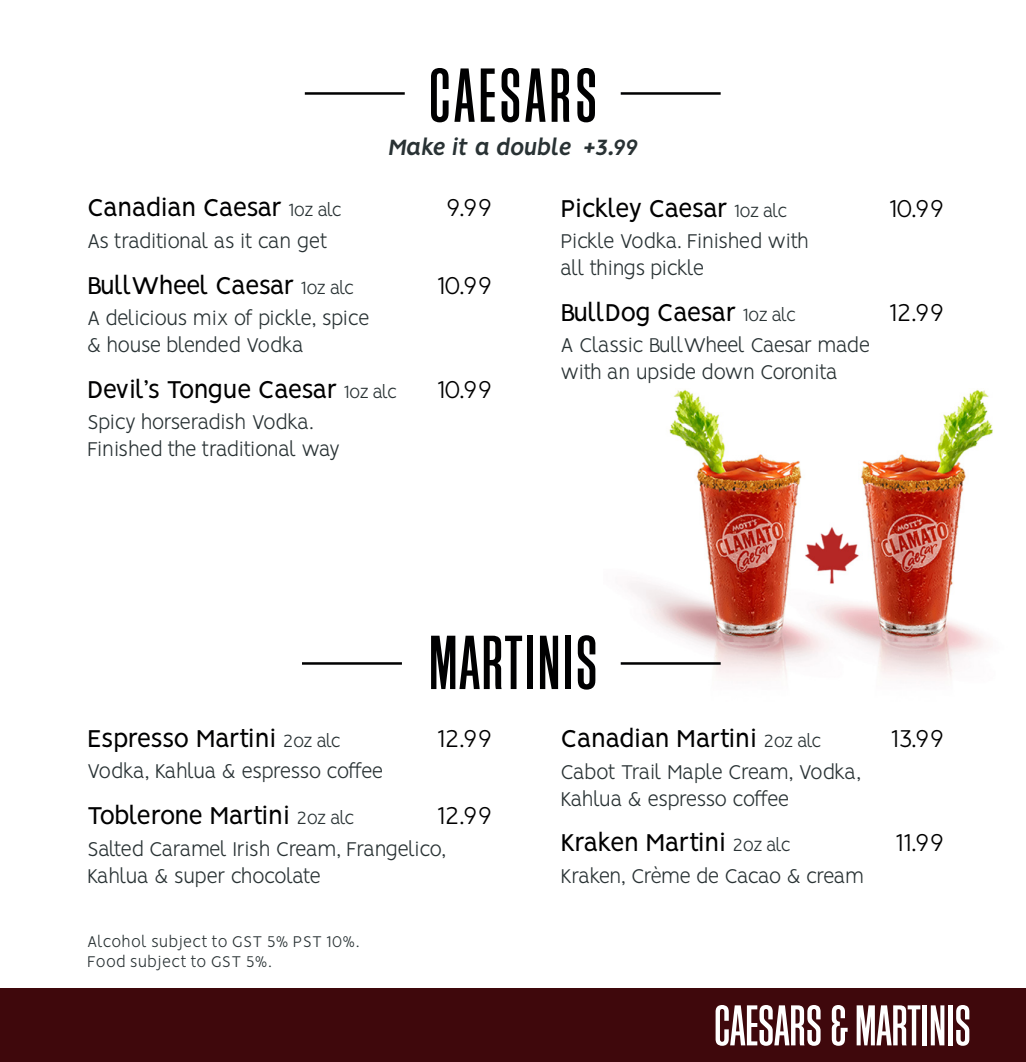
<style>
.page{position:relative;width:1026px;height:1062px;background:#fff}
.page>*{position:absolute;margin:0;border:0;box-sizing:border-box;transform-origin:0 0}
.t1{font:80px "Block Gothic RR Medium Extra Cond";letter-spacing:.025em;color:#000001}
.t2{font:80px "Block Gothic RR Medium Extra Cond";letter-spacing:.05em;color:#000001}
.t3{font:60px "Block Gothic RR Medium Extra Cond";color:#fff}
.t4{font:27.5px "Vision";letter-spacing:-.04em;color:#000001}
.t5{font:300 27.5px "Vision";letter-spacing:-.01em;color:#000001}
.t6{font:27.5px "Vision";letter-spacing:-.01em;color:#000001}
.t7{font:italic 700 25px "Vision";color:#293234}
.t8{font:300 22.5px/27px "Vision";letter-spacing:-.04em;color:#293234}
.t9{font:300 17.5px/20px "Vision";letter-spacing:.015em;color:#293234}
.s1{font-weight:300;font-size:20px;color:#293234}
</style>
<div class="page">
<img style="left:620px;top:389px;width:373px;height:289px">
<div style="left:0;top:988px;width:1026px;height:74px;background:#3f080c"></div>
<hr style="left:621px;top:92px;width:100px;height:3px;background:#000001">
<hr style="left:621px;top:662px;width:100px;height:3px;background:#000001">
<hr style="left:305px;top:92px;width:100px;height:3px;background:#000001">
<hr style="left:302px;top:662px;width:100px;height:3px;background:#000001">
<h1 class="t2" style="left:429px;top:54px;width:170px">CAESARS</h1>
<p class="t7" style="left:388px;top:132px;width:251px">Make it a double +3.99</p>
<p class="t4" style="left:87px;top:192px;width:256px">Canadian Caesar <span class="s1">1oz alc</span></p>
<p class="t5" style="left:446px;top:192px;width:48px">9.99</p>
<p class="t8" style="left:87px;top:230px;width:242px">As traditional as it can get</p>
<p class="t4" style="left:87px;top:269px;width:268px">BullWheel Caesar <span class="s1">1oz alc</span></p>
<p class="t5" style="left:437px;top:269px;width:57px">10.99</p>
<p class="t8" style="left:87px;top:307px;width:284px">A delicious mix of pickle, spice &amp; house blended Vodka</p>
<p class="t4" style="left:87px;top:373px;width:311px">Devil’s Tongue Caesar <span class="s1">1oz alc</span></p>
<p class="t5" style="left:437px;top:373px;width:57px">10.99</p>
<p class="t8" style="left:87px;top:411px;width:254px">Spicy horseradish Vodka.<br>Finished the traditional way</p>
<p class="t4" style="left:561px;top:192px;width:228px">Pickley Caesar <span class="s1">1oz alc</span></p>
<p class="t5" style="left:889px;top:192px;width:57px">10.99</p>
<p class="t8" style="left:561px;top:230px;width:250px">Pickle Vodka. Finished with all things pickle</p>
<p class="t4" style="left:561px;top:296px;width:237px">BullDog Caesar <span class="s1">1oz alc</span></p>
<p class="t5" style="left:889px;top:296px;width:57px">12.99</p>
<p class="t8" style="left:561px;top:334px;width:311px">A Classic BullWheel Caesar made with an upside down Coronita</p>
<h1 class="t1" style="left:428px;top:622px;width:171px">MARTINIS</h1>
<p class="t4" style="left:87px;top:722px;width:255px">Espresso Martini <span class="s1">2oz alc</span></p>
<p class="t5" style="left:437px;top:722px;width:57px">12.99</p>
<p class="t8" style="left:87px;top:760px;width:298px">Vodka, Kahlua &amp; espresso coffee</p>
<p class="t4" style="left:87px;top:799px;width:269px">Toblerone Martini <span class="s1">2oz alc</span></p>
<p class="t5" style="left:437px;top:800px;width:57px">12.99</p>
<p class="t8" style="left:87px;top:837px;width:361px">Salted Caramel Irish Cream, Frangelico,<br>Kahlua &amp; super chocolate</p>
<p class="t9" style="left:87px;top:933px;width:274px">Alcohol subject to GST 5% PST 10%.<br>Food subject to GST 5%.</p>
<p class="t6" style="left:561px;top:722px;width:262px">Canadian Martini <span class="s1">2oz alc</span></p>
<p class="t5" style="left:890px;top:723px;width:56px">13.99</p>
<p class="t8" style="left:561px;top:760px;width:302px">Cabot Trail Maple Cream, Vodka,<br>Kahlua &amp; espresso coffee</p>
<p class="t4" style="left:561px;top:826px;width:232px">Kraken Martini <span class="s1">2oz alc</span></p>
<p class="t5" style="left:895px;top:827px;width:51px">11.99</p>
<p class="t8" style="left:561px;top:864px;width:305px">Kraken, Crème de Cacao &amp; cream</p>
<h2 class="t3" style="left:714px;top:995px;width:259px">CAESARS &amp; MARTINIS</h2>
</div>
